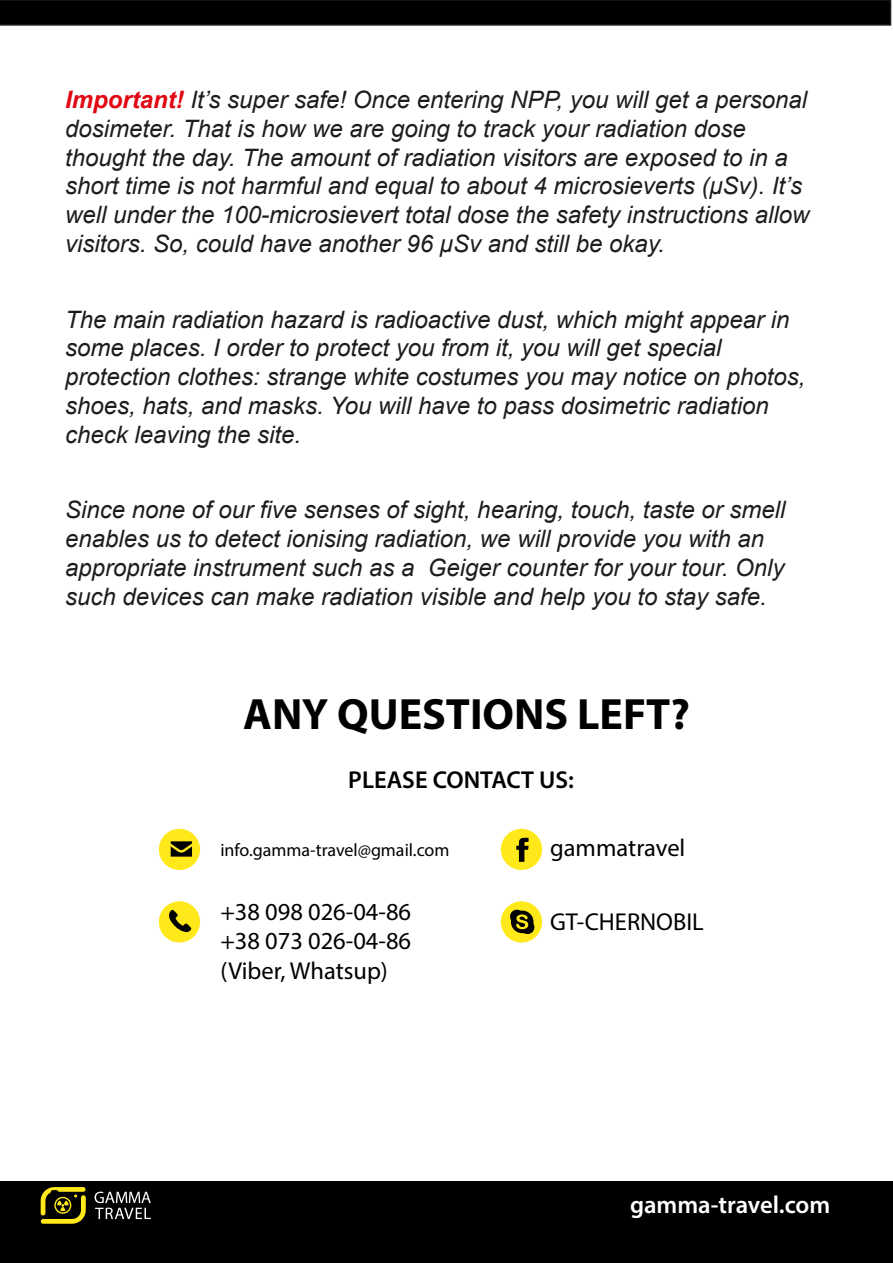
<style>
.page{position:relative;width:893px;height:1263px;background:#fff}
.page>*{position:absolute;margin:0;border:0;box-sizing:border-box;transform-origin:0 0}
.t1{font:700 43.95px "Myriad Pro";color:#000}
.t2{font:600 24.6px "Myriad Pro";color:#fff}
.t3{font:24.45px/29.4px "Myriad Pro";color:#000;text-align:justify}
.t4{font:600 24.45px "Myriad Pro";color:#000}
.t5{font:italic 24px/28.8px "Arial";color:#1d1d1b}
.t6{font:18px "Myriad Pro";color:#000}
.s1{font-weight:700;color:#e30613}
</style>
<div class="page">
<svg style="left:0;top:0;width:891px;height:26px;background:#050505"></svg>
<div style="left:0;top:1181px;width:893px;height:82px;background:#000"></div>
<svg style="left:95px;top:1191px;width:56px;height:28px"></svg>
<svg style="left:41px;top:1187px;width:45px;height:37px"></svg>
<div style="left:159px;top:829px;width:41px;height:41px;background:#ffe91a;border-radius:50%"></div>
<div style="left:159px;top:901px;width:41px;height:41px;background:#ffe91a;border-radius:50%"></div>
<div style="left:501px;top:829px;width:41px;height:41px;background:#ffe91a;border-radius:50%"></div>
<div style="left:501px;top:901px;width:41px;height:41px;background:#ffe91a;border-radius:50%"></div>
<svg style="left:516px;top:838px;width:13px;height:24px"></svg>
<svg style="left:510px;top:909px;width:25px;height:25px"></svg>
<svg style="left:169px;top:910px;width:22px;height:22px"></svg>
<svg style="left:171px;top:841px;width:21px;height:16px"></svg>
<p class="t5" style="left:65px;top:85px;width:746px"><span class="s1">Important!</span> It’s super safe! Once entering NPP, you will get a personal dosimeter. That is how we are going to track your radiation dose thought the day. The amount of radiation visitors are exposed to in a short time is not harmful and equal to about 4 microsieverts (μSv). It’s well under the 100-microsievert total dose the safety instructions allow visitors. So, could have another 96 μSv and still be okay.</p>
<p class="t5" style="left:65px;top:305px;width:742px">The main radiation hazard is radioactive dust, which might appear in some places. I order to protect you from it, you will get special protection clothes: strange white costumes you may notice on photos, shoes, hats, and masks. You will have to pass dosimetric radiation check leaving the site.</p>
<p class="t5" style="left:65px;top:496px;width:722px">Since none of our five senses of sight, hearing, touch, taste or smell enables us to detect ionising radiation, we will provide you with an appropriate instrument such as a Geiger counter for your tour. Only such devices can make radiation visible and help you to stay safe.</p>
<h1 class="t1" style="left:243px;top:685px;width:448px">ANY QUESTIONS LEFT?</h1>
<p class="t4" style="left:348px;top:764px;width:227px">PLEASE CONTACT US:</p>
<p class="t6" style="left:220px;top:839px;width:231px">info.gamma-travel@gmail.com</p>
<p class="t3" style="left:550px;top:833px;width:137px">gammatravel</p>
<p class="t3" style="left:220px;top:897px;width:192px">+38 098 026-04-86 +38 073 026-04-86 (Viber, Whatsup)</p>
<p class="t3" style="left:550px;top:907px;width:155px">GT-CHERNOBIL</p>
<p class="t2" style="left:630px;top:1189px;width:202px">gamma-travel.com</p>
</div>
